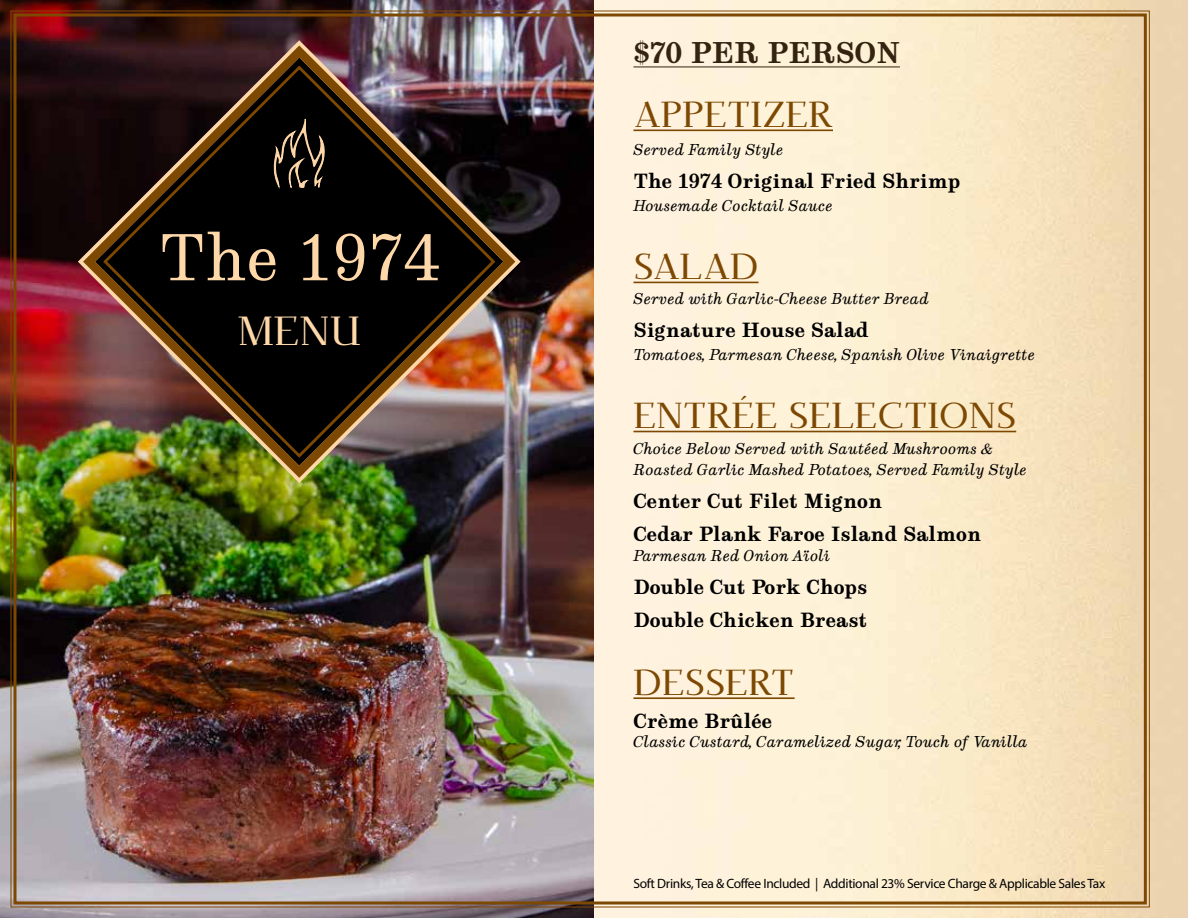
<style>
.page{position:relative;width:1188px;height:918px;background:#fff}
.page>*{position:absolute;margin:0;border:0;box-sizing:border-box;transform-origin:0 0}
.t1{font:63px "Munson";color:#ffd8a9}
.t2{font:700 40.5px "Dehuti Alt";color:#ffd8a9}
.t3{font:700 36px "Dehuti Alt";color:#7d4802}
.t4{font:700 28.5px "Munson";color:#342310}
.t5{font:700 19.5px/33px "Munson";color:#000}
.t6{font:italic 15px/21.6px "Munson";color:#000}
.t7{font:13.5px "Myriad Hebrew";letter-spacing:-.025em;color:#000}
</style>
<div class="page">
<img style="left:0;top:0;width:594px;height:918px">
<img style="left:10px;top:10px;width:1140px;height:898px">
<hr style="left:633px;top:66px;width:267px;height:1px;background:#342310">
<img style="left:77px;top:39px;width:444px;height:445px">
<img style="left:101px;top:64px;width:396px;height:396px">
<svg style="left:272px;top:106px;width:54px;height:89px"></svg>
<h1 class="t1" style="left:159px;top:217px;width:282px">The 1974</h1>
<h2 class="t2" style="left:238px;top:307px;width:124px">MENU</h2>
<h3 class="t4" style="left:633px;top:34px;width:268px">$70 PER PERSON</h3>
<h3 class="t3" style="left:633px;top:93px;width:201px">APPETIZER</h3>
<p class="t6" style="left:633px;top:139px;width:151px">Served Family Style</p>
<h3 class="t5" style="left:633px;top:165px;width:328px">The 1974 Original Fried Shrimp</h3>
<p class="t6" style="left:633px;top:195px;width:201px">Housemade Cocktail Sauce</p>
<h3 class="t3" style="left:633px;top:246px;width:127px">SALAD</h3>
<p class="t6" style="left:633px;top:288px;width:297px">Served with Garlic-Cheese Butter Bread</p>
<h3 class="t5" style="left:633px;top:314px;width:237px">Signature House Salad</h3>
<p class="t6" style="left:633px;top:344px;width:403px">Tomatoes, Parmesan Cheese, Spanish Olive Vinaigrette</p>
<h3 class="t3" style="left:633px;top:395px;width:384px">ENTRÉE SELECTIONS</h3>
<p class="t6" style="left:633px;top:437px;width:395px">Choice Below Served with Sautéed Mushrooms &amp;<br>Roasted Garlic Mashed Potatoes, Served Family Style</p>
<h3 class="t5" style="left:633px;top:485px;width:349px">Center Cut Filet Mignon<br>Cedar Plank Faroe Island Salmon</h3>
<p class="t6" style="left:633px;top:545px;width:198px">Parmesan Red Onion Aïoli</p>
<h3 class="t5" style="left:633px;top:570px;width:235px">Double Cut Pork Chops<br>Double Chicken Breast</h3>
<h3 class="t3" style="left:633px;top:661px;width:163px">DESSERT</h3>
<h3 class="t5" style="left:633px;top:704px;width:140px">Crème Brûlée</h3>
<p class="t6" style="left:633px;top:731px;width:395px">Classic Custard, Caramelized Sugar, Touch of Vanilla</p>
<p class="t7" style="left:633px;top:876px;width:473px">Soft Drinks, Tea &amp; Coffee Included | Additional 23% Service Charge &amp; Applicable Sales Tax</p>
</div>
